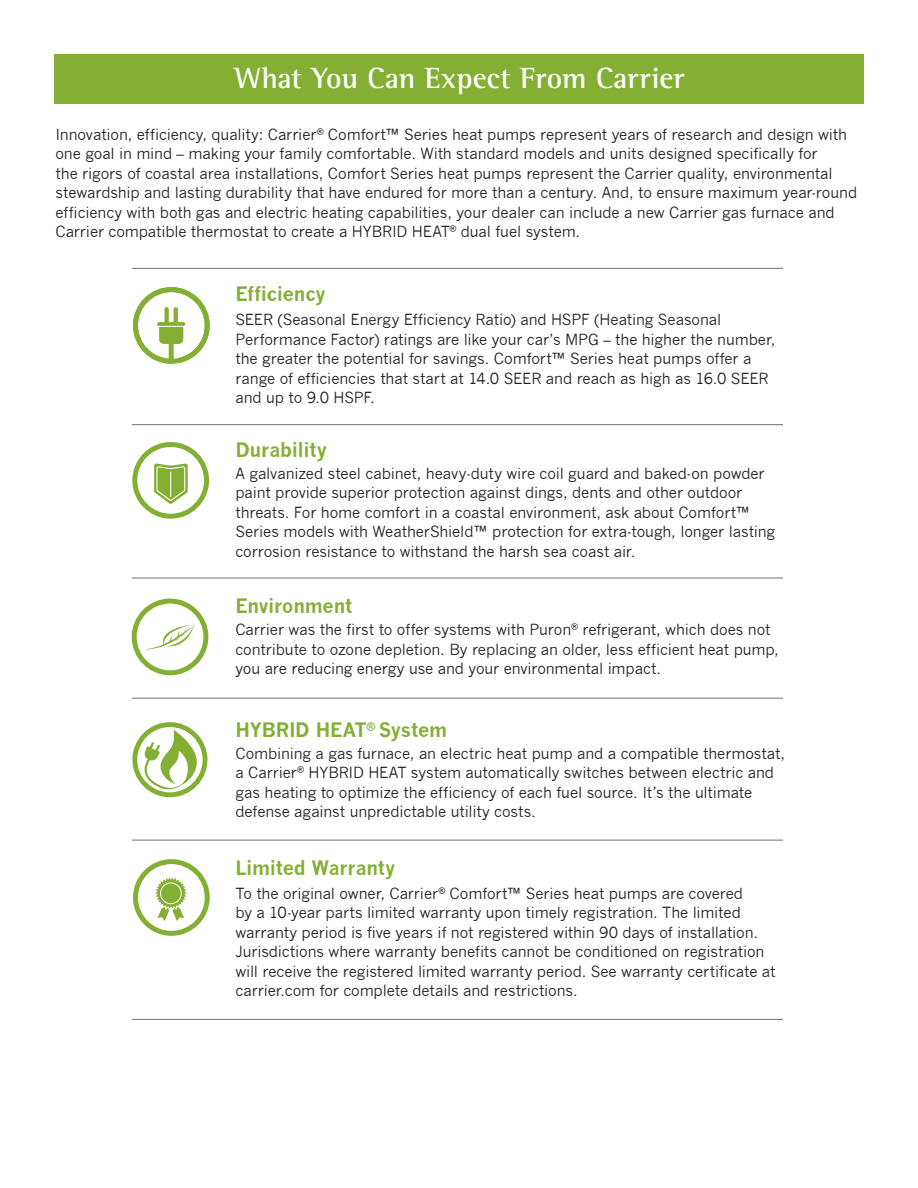
<style>
.page{position:relative;width:918px;height:1188px;background:#fff}
.page>*{position:absolute;margin:0;border:0;box-sizing:border-box;transform-origin:0 0}
.t1{font:700 30px "Rotis Semi Serif";color:#fff}
.t2{font:700 19.5px "News Gothic";letter-spacing:-.015em;color:#83b034}
.t3{font:15px/19.5px "News Gothic";letter-spacing:-.01em;color:#231f20}
</style>
<div class="page">
<svg style="left:133px;top:287px;width:77px;height:77px"></svg>
<hr style="left:156px;top:326px;width:30px;height:1px;background:#fff">
<svg style="left:132px;top:442px;width:77px;height:77px"></svg>
<svg style="left:132px;top:599px;width:76px;height:76px"></svg>
<svg style="left:133px;top:859px;width:77px;height:77px"></svg>
<div style="left:160px;top:883px;width:22px;height:21px;border:1px solid #fff;border-radius:50%"></div>
<svg style="left:132px;top:722px;width:75px;height:75px"></svg>
<div style="left:54px;top:54px;width:810px;height:50px;background:#83b034"></div>
<hr style="left:132px;top:268px;width:651px;height:1px;background:#808285">
<hr style="left:132px;top:424px;width:651px;height:1px;background:#808285">
<hr style="left:132px;top:577px;width:651px;height:2px;background:#808285">
<hr style="left:132px;top:698px;width:651px;height:1px;background:#808285">
<hr style="left:132px;top:840px;width:651px;height:1px;background:#808285">
<hr style="left:132px;top:1019px;width:651px;height:1px;background:#808285">
<h1 class="t1" style="left:235px;top:67px;width:451px">What You Can Expect From Carrier</h1>
<p class="t3" style="left:55px;top:126px;width:803px">Innovation, efficiency, quality: Carrier<sup>®</sup> Comfort™ Series heat pumps represent years of research and design with one goal in mind – making your family comfortable. With standard models and units designed specifically for<br>the rigors of coastal area installations, Comfort Series heat pumps represent the Carrier quality, environmental stewardship and lasting durability that have endured for more than a century. And, to ensure maximum year-round efficiency with both gas and electric heating capabilities, your dealer can include a new Carrier gas furnace and Carrier compatible thermostat to create a HYBRID HEAT<sup>®</sup> dual fuel system.</p>
<h2 class="t2" style="left:235px;top:286px;width:92px">Efficiency</h2>
<p class="t3" style="left:235px;top:311px;width:542px">SEER (Seasonal Energy Efficiency Ratio) and HSPF (Heating Seasonal Performance Factor) ratings are like your car’s MPG – the higher the number, the greater the potential for savings. Comfort™ Series heat pumps offer a range of efficiencies that start at 14.0 SEER and reach as high as 16.0 SEER and up to 9.0 HSPF.</p>
<h2 class="t2" style="left:235px;top:442px;width:93px">Durability</h2>
<p class="t3" style="left:235px;top:465px;width:541px">A galvanized steel cabinet, heavy-duty wire coil guard and baked-on powder paint provide superior protection against dings, dents and other outdoor threats. For home comfort in a coastal environment, ask about Comfort™ Series models with WeatherShield™ protection for extra-tough, longer lasting corrosion resistance to withstand the harsh sea coast air.</p>
<h2 class="t2" style="left:235px;top:598px;width:118px">Environment</h2>
<p class="t3" style="left:235px;top:622px;width:545px">Carrier was the first to offer systems with Puron<sup>®</sup> refrigerant, which does not contribute to ozone depletion. By replacing an older, less efficient heat pump, you are reducing energy use and your environmental impact.</p>
<h2 class="t2" style="left:235px;top:722px;width:213px">HYBRID HEAT<sup>®</sup> System</h2>
<p class="t3" style="left:235px;top:745px;width:551px">Combining a gas furnace, an electric heat pump and a compatible thermostat, a Carrier<sup>®</sup> HYBRID HEAT system automatically switches between electric and gas heating to optimize the efficiency of each fuel source. It’s the ultimate defense against unpredictable utility costs.</p>
<h2 class="t2" style="left:235px;top:860px;width:162px">Limited Warranty</h2>
<p class="t3" style="left:235px;top:885px;width:542px">To the original owner, Carrier<sup>®</sup> Comfort™ Series heat pumps are covered<br>by a 10-year parts limited warranty upon timely registration. The limited warranty period is five years if not registered within 90 days of installation.<br>Jurisdictions where warranty benefits cannot be conditioned on registration will receive the registered limited warranty period. See warranty certificate at carrier.com for complete details and restrictions.</p>
</div>
